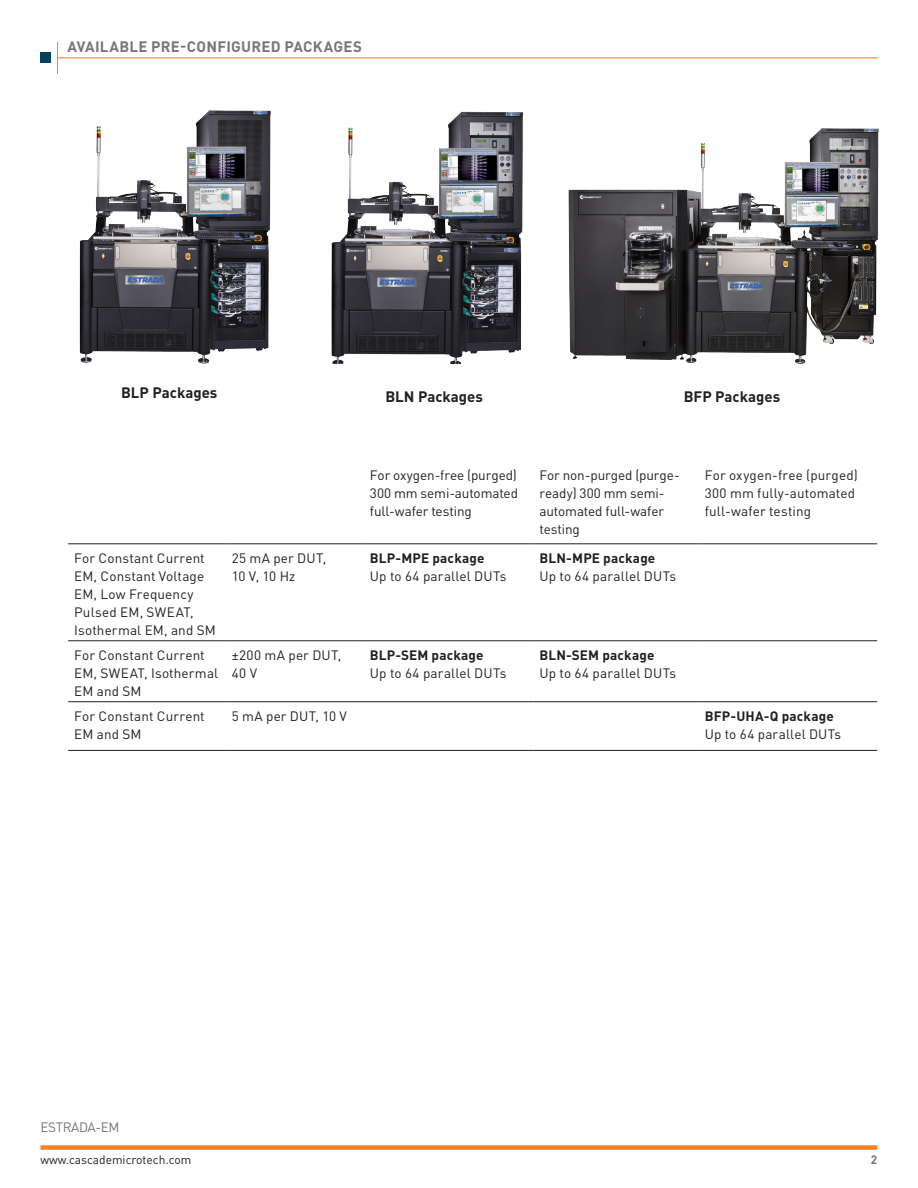
<style>
.page{position:relative;width:918px;height:1188px;background:#fff}
.page>*{position:absolute;margin:0;border:0;box-sizing:border-box;transform-origin:0 0}
.t1{font:700 15px "DINOT";color:#231f20}
.body{font:700 15px "DINOT";letter-spacing:.015em;color:#757679}
.body-2{font:13.5px/18px "DINOT";letter-spacing:.01em;color:#231f20}
.body-3{font:700 13.5px "DINOT";letter-spacing:.015em;color:#231f20}
.body-4{font:13.5px/18px "DINOT";letter-spacing:-.01em;color:#231f20}
.body-5{font:13.5px/18px "DINOT";letter-spacing:.03em;color:#231f20}
.t2{font:13.5px "DINOT";letter-spacing:-.03em;color:#757679}
.t3{font:12px "DINOT";color:#231f20}
.Head_2{font:700 12px "DINOT";color:#757679}
</style>
<div class="page">
<div style="left:40px;top:1145px;width:838px;height:5px;background:#f58427"></div>
<hr style="left:57px;top:57px;width:821px;height:1px;background:#f58427">
<hr style="left:57px;top:42px;width:1px;height:32px;background:#f58427">
<div style="left:41px;top:52px;width:10px;height:11px;background:#063e63"></div>
<img style="left:79px;top:110px;width:192px;height:254px">
<img style="left:331px;top:111px;width:193px;height:252px">
<img style="left:568px;top:128px;width:311px;height:236px">
<hr style="left:68px;top:544px;width:158px;height:1px;background:#231f20">
<hr style="left:226px;top:544px;width:138px;height:1px;background:#231f20">
<hr style="left:364px;top:544px;width:170px;height:1px;background:#231f20">
<hr style="left:534px;top:544px;width:165px;height:1px;background:#231f20">
<hr style="left:699px;top:544px;width:178px;height:1px;background:#231f20">
<hr style="left:68px;top:641px;width:158px;height:1px;background:#231f20">
<hr style="left:226px;top:641px;width:138px;height:1px;background:#231f20">
<hr style="left:364px;top:641px;width:170px;height:1px;background:#231f20">
<hr style="left:534px;top:641px;width:165px;height:1px;background:#231f20">
<hr style="left:699px;top:641px;width:178px;height:1px;background:#231f20">
<hr style="left:364px;top:701px;width:170px;height:1px;background:#231f20">
<hr style="left:534px;top:701px;width:165px;height:1px;background:#231f20">
<hr style="left:699px;top:701px;width:178px;height:1px;background:#231f20">
<hr style="left:68px;top:750px;width:158px;height:1px;background:#231f20">
<hr style="left:226px;top:750px;width:138px;height:1px;background:#231f20">
<hr style="left:364px;top:750px;width:170px;height:1px;background:#231f20">
<hr style="left:534px;top:750px;width:165px;height:1px;background:#231f20">
<hr style="left:699px;top:750px;width:178px;height:1px;background:#231f20">
<hr style="left:68px;top:701px;width:158px;height:1px;background:#231f20">
<hr style="left:226px;top:701px;width:138px;height:1px;background:#231f20">
<p class="body" style="left:68px;top:37px;width:296px">AVAILABLE PRE-CONFIGURED PACKAGES</p>
<p class="t1" style="left:121px;top:382px;width:98px">BLP Packages</p>
<p class="t1" style="left:385px;top:387px;width:99px">BLN Packages</p>
<p class="t1" style="left:684px;top:387px;width:98px">BFP Packages</p>
<p class="body-2" style="left:370px;top:465px;width:150px;text-align:justify">For oxygen-free (purged)<br>300 mm semi-automated full-wafer testing</p>
<p class="body-4" style="left:540px;top:465px;width:142px">For non-purged (purge&shy;ready) 300 mm semi&shy;automated full-wafer testing</p>
<p class="body-2" style="left:705px;top:465px;width:155px">For oxygen-free (purged)<br>300 mm fully-automated full-wafer testing</p>
<p class="body-2" style="left:74px;top:548px;width:143px">For Constant Current<br>EM, Constant Voltage<br>EM, Low Frequency<br>Pulsed EM, SWEAT,<br>Isothermal EM, and SM</p>
<p class="body-2" style="left:232px;top:548px;width:96px">25 mA per DUT,<br>10 V, 10 Hz</p>
<p class="body-3" style="left:370px;top:549px;width:116px">BLP-MPE package</p>
<p class="body-2" style="left:370px;top:566px;width:138px">Up to 64 parallel DUTs</p>
<p class="body-2" style="left:74px;top:645px;width:146px">For Constant Current<br>EM, SWEAT, Isothermal<br>EM and SM</p>
<p class="body-5" style="left:232px;top:645px;width:111px">±200 mA per DUT,<br>40 V</p>
<p class="body-3" style="left:370px;top:646px;width:115px">BLP-SEM package</p>
<p class="body-2" style="left:370px;top:663px;width:138px">Up to 64 parallel DUTs</p>
<p class="body-3" style="left:540px;top:549px;width:117px">BLN-MPE package</p>
<p class="body-2" style="left:540px;top:566px;width:138px">Up to 64 parallel DUTs</p>
<p class="body-3" style="left:540px;top:646px;width:116px">BLN-SEM package</p>
<p class="body-2" style="left:540px;top:663px;width:138px">Up to 64 parallel DUTs</p>
<p class="body-2" style="left:74px;top:706px;width:132px">For Constant Current<br>EM and SM</p>
<p class="body-2" style="left:232px;top:706px;width:117px">5 mA per DUT, 10 V</p>
<p class="body-3" style="left:705px;top:707px;width:131px">BFP-UHA-Q package</p>
<p class="body-2" style="left:705px;top:724px;width:138px">Up to 64 parallel DUTs</p>
<p class="t2" style="left:40px;top:1118px;width:80px">ESTRADA-EM</p>
<p class="t3" style="left:40px;top:1151px;width:152px">www.cascademicrotech.com</p>
<p class="Head_2" style="left:871px;top:1151px;width:8px">2</p>
</div>
